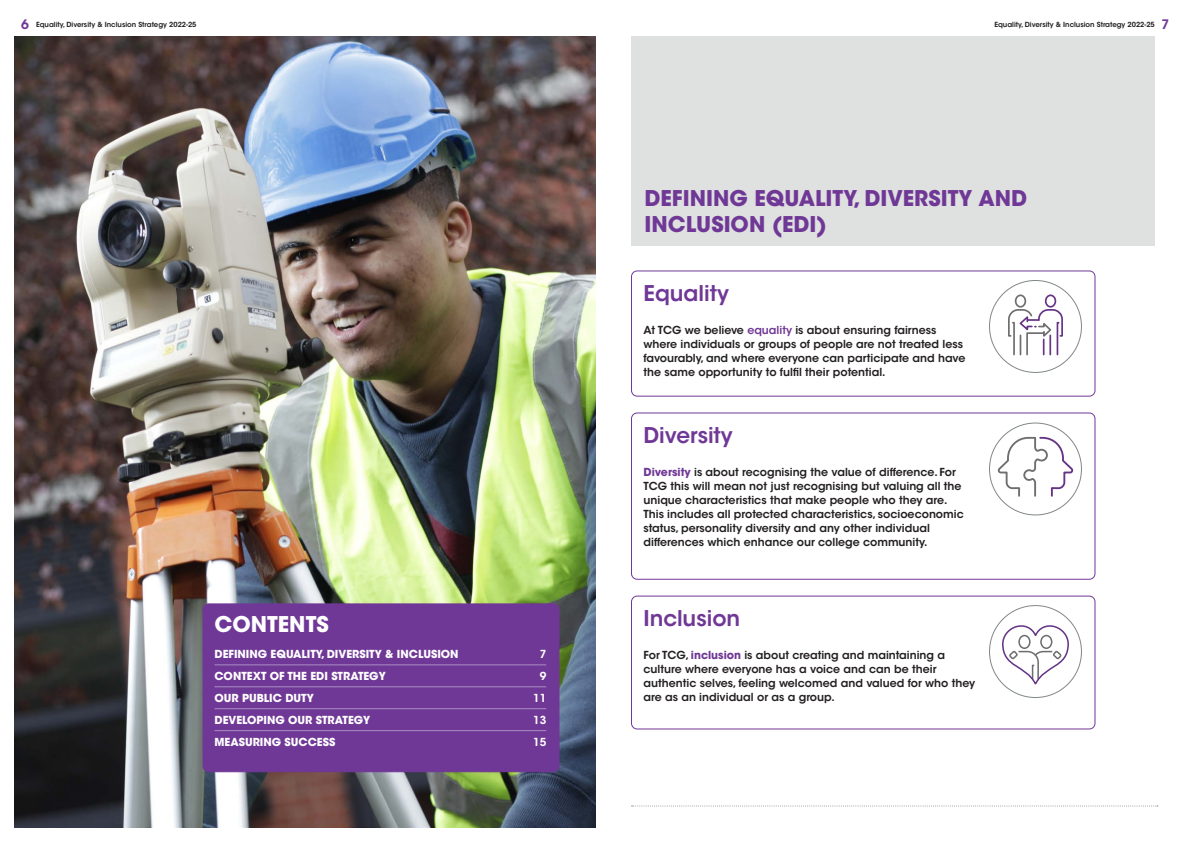
<style>
.page{position:relative;width:1191px;height:842px;background:#fff}
.page>*{position:absolute;margin:0;border:0;box-sizing:border-box;transform-origin:0 0}
.t1{font:700 21.6px/25.9px "ITC Avant Garde Std";color:#703896}
.t2{font:600 21.6px "ITC Avant Garde Std";color:#703896}
.t3{font:700 21.6px "ITC Avant Garde Std";color:#fff}
.t4{font:600 13px "ITC Avant Garde Std";color:#703896}
.t5{font:600 11px/14px "ITC Avant Garde Std";color:#231f20}
.t6{font:700 11px "ITC Avant Garde Std";color:#fff}
.t7{font:600 11px "ITC Avant Garde Std";color:#fff}
.t8{font:600 7px "ITC Avant Garde Std";color:#231f20}
.s1{color:#703896}
.s2{font-weight:700;color:#703896}
</style>
<div class="page">
<img style="left:14px;top:36px;width:581px;height:792px">
<div style="left:203px;top:604px;width:356px;height:168px;background:#703896;border-radius:6px"></div>
<div style="left:202px;top:603px;width:357px;height:169px;border:1px solid #703896;border-radius:6px"></div>
<div style="left:631px;top:270px;width:464px;height:127px;border:1px solid #703896;border-radius:6px"></div>
<svg style="left:1008px;top:309px;width:55px;height:47px"></svg>
<div style="left:1014px;top:294px;width:12px;height:14px;border:2px solid #6f6e6e;border-radius:50%"></div>
<div style="left:1044px;top:294px;width:12px;height:14px;border:2px solid #653485;border-radius:50%"></div>
<div style="left:631px;top:412px;width:464px;height:168px;border:1px solid #703896;border-radius:6px"></div>
<svg style="left:996px;top:436px;width:79px;height:62px"></svg>
<div style="left:631px;top:596px;width:464px;height:133px;border:1px solid #703896;border-radius:6px"></div>
<svg style="left:1001px;top:625px;width:68px;height:60px"></svg>
<hr style="left:214px;top:665px;width:307px;height:1px;background:#a98dc1">
<svg style="left:521px;top:665px;width:25px;height:1px"></svg>
<hr style="left:214px;top:686px;width:307px;height:1px;background:#a98dc1">
<svg style="left:521px;top:686px;width:25px;height:1px"></svg>
<hr style="left:214px;top:708px;width:307px;height:1px;background:#a98dc1">
<svg style="left:521px;top:708px;width:25px;height:1px"></svg>
<hr style="left:214px;top:730px;width:307px;height:1px;background:#a98dc1">
<svg style="left:521px;top:730px;width:25px;height:1px"></svg>
<div style="left:631px;top:36px;width:524px;height:210px;background:#dfe0e0"></div>
<svg style="left:631px;top:805px;width:527px;height:1px"></svg>
<p class="t4" style="left:21px;top:16px;width:9px">6</p>
<p class="t8" style="left:36px;top:20px;width:162px">Equality, Diversity &amp; Inclusion Strategy 2022-25</p>
<p class="t8" style="left:994px;top:20px;width:162px">Equality, Diversity &amp; Inclusion Strategy 2022-25</p>
<p class="t4" style="left:1161px;top:16px;width:9px">7</p>
<p class="t1" style="left:644px;top:185px;width:384px">DEFINING EQUALITY, DIVERSITY AND<br>INCLUSION (EDI)</p>
<p class="t2" style="left:643px;top:279px;width:87px">Equality</p>
<p class="t5" style="left:643px;top:323px;width:323px">At TCG we believe <span class="s1">equality</span> is about ensuring fairness where individuals or groups of people are not treated less favourably, and where everyone can participate and have the same opportunity to fulfil their potential.</p>
<p class="t3" style="left:214px;top:610px;width:116px">CONTENTS</p>
<p class="t6" style="left:214px;top:647px;width:246px">DEFINING EQUALITY, DIVERSITY &amp; INCLUSION</p>
<p class="t7" style="left:539px;top:647px;width:8px">7</p>
<p class="t6" style="left:214px;top:669px;width:173px">CONTEXT OF THE EDI STRATEGY</p>
<p class="t7" style="left:539px;top:669px;width:8px">9</p>
<p class="t6" style="left:214px;top:691px;width:101px">OUR PUBLIC DUTY</p>
<p class="t7" style="left:533px;top:691px;width:15px">11</p>
<p class="t6" style="left:214px;top:712px;width:157px">DEVELOPING OUR STRATEGY</p>
<p class="t7" style="left:533px;top:713px;width:15px">13</p>
<p class="t6" style="left:214px;top:734px;width:122px">MEASURING SUCCESS</p>
<p class="t7" style="left:533px;top:735px;width:15px">15</p>
<p class="t2" style="left:643px;top:421px;width:91px">Diversity</p>
<p class="t5" style="left:643px;top:465px;width:322px"><span class="s2">Diversity</span> is about recognising the value of difference. For TCG this will mean not just recognising but valuing all the unique characteristics that make people who they are.<br>This includes all protected characteristics, socioeconomic status, personality diversity and any other individual differences which enhance our college community.</p>
<p class="t2" style="left:643px;top:604px;width:98px">Inclusion</p>
<p class="t5" style="left:643px;top:648px;width:333px">For TCG, <span class="s2">inclusion</span> is about creating and maintaining a culture where everyone has a voice and can be their authentic selves, feeling welcomed and valued for who they are as an individual or as a group.</p>
</div>
